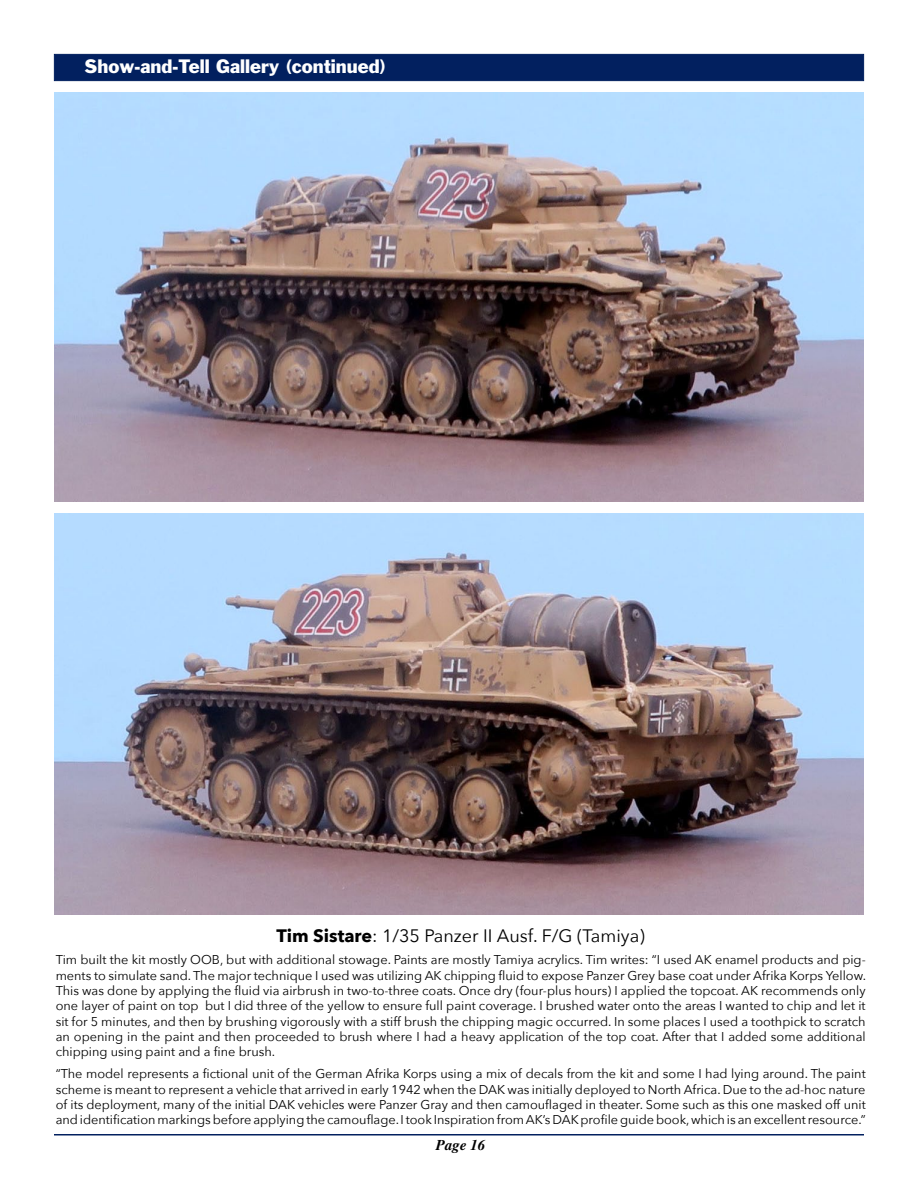
<style>
.page{position:relative;width:918px;height:1188px;background:#fff}
.page>*{position:absolute;margin:0;border:0;box-sizing:border-box;transform-origin:0 0}
.t1{font:18px "Avenir Next";color:#000}
.t2{font:18px "Franklin Gothic";color:#fff}
.t3{font:italic 700 15px "Times";color:#000}
.t4{font:12.75px/15.3px "Avenir Next";color:#000;text-align:justify}
.s1{font-weight:700}
</style>
<div class="page">
<hr style="left:54px;top:1134px;width:810px;height:2px;background:#02205f">
<div style="left:54px;top:54px;width:810px;height:27px;background:#02205f;border:1px solid #02205f"></div>
<img style="left:54px;top:513px;width:810px;height:402px">
<img style="left:54px;top:92px;width:810px;height:410px">
<h1 class="t2" style="left:85px;top:55px;width:303px">Show-and-Tell Gallery (continued)</h1>
<h1 class="t1" style="left:277px;top:921px;width:370px"><span class="s1">Tim Sistare</span>: 1/35 Panzer II Ausf. F/G (Tamiya)</h1>
<p class="t4" style="left:56px;top:952px;width:812px">Tim built the kit mostly OOB, but with additional stowage. Paints are mostly Tamiya acrylics. Tim writes: “I used AK enamel products and pig&shy;ments to simulate sand. The major technique I used was utilizing AK chipping fluid to expose Panzer Grey base coat under Afrika Korps Yellow.<br>This was done by applying the fluid via airbrush in two-to-three coats. Once dry (four-plus hours) I applied the topcoat. AK recommends only one layer of paint on top but I did three of the yellow to ensure full paint coverage. I brushed water onto the areas I wanted to chip and let it sit for 5 minutes, and then by brushing vigorously with a stiff brush the chipping magic occurred. In some places I used a toothpick to scratch an opening in the paint and then proceeded to brush where I had a heavy application of the top coat. After that I added some additional chipping using paint and a fine brush.</p>
<p class="t4" style="left:56px;top:1066px;width:812px">“The model represents a fictional unit of the German Afrika Korps using a mix of decals from the kit and some I had lying around. The paint scheme is meant to represent a vehicle that arrived in early 1942 when the DAK was initially deployed to North Africa. Due to the ad-hoc nature of its deployment, many of the initial DAK vehicles were Panzer Gray and then camouflaged in theater. Some such as this one masked off unit and identification markings before applying the camouflage. I took Inspiration from AK’s DAK profile guide book, which is an excellent resource.”</p>
<p class="t3" style="left:436px;top:1136px;width:51px">Page 16</p>
</div>
